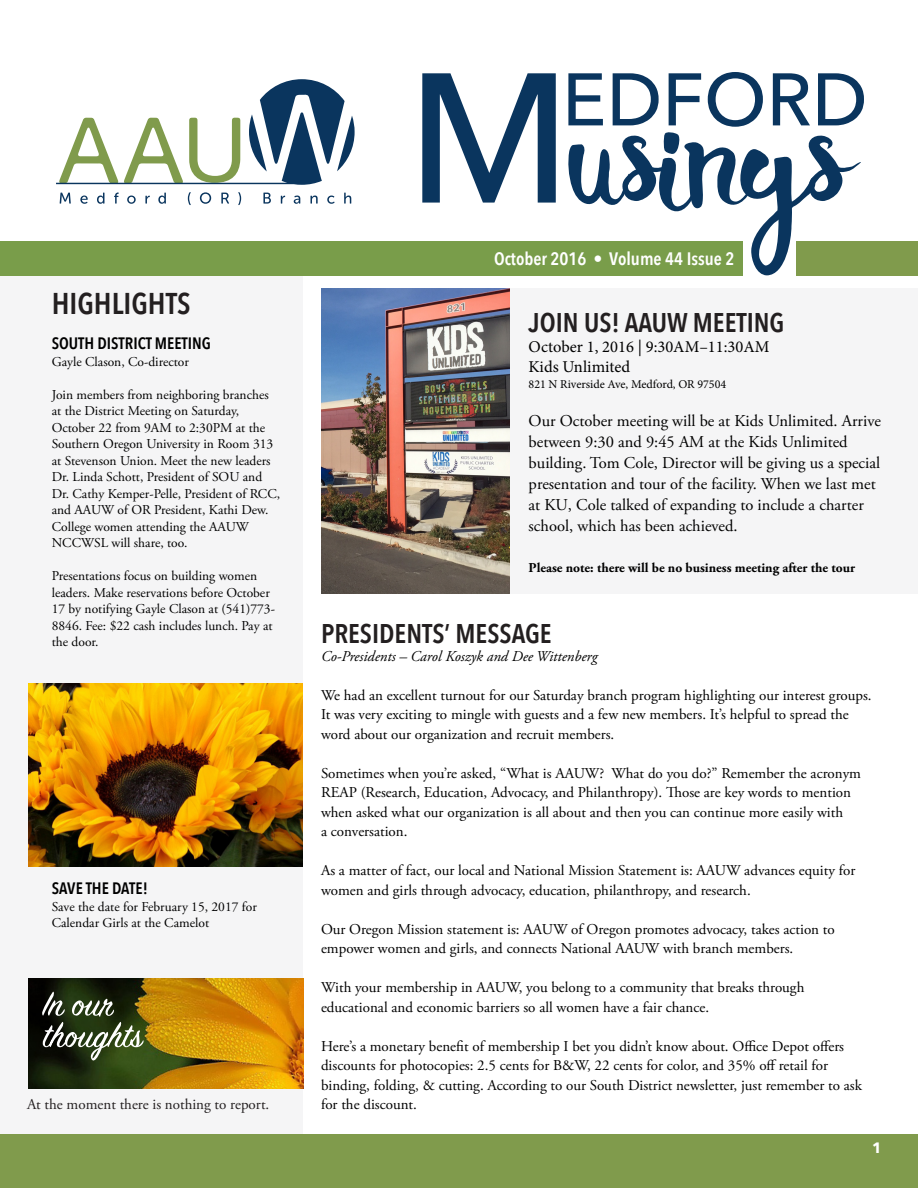
<style>
.page{position:relative;width:918px;height:1188px;background:#fff}
.page>*{position:absolute;margin:0;border:0;box-sizing:border-box;transform-origin:0 0}
.t1{font:600 30px "Avenir Next Condensed";color:#231f20}
.t2{font:600 27px "Avenir Next Condensed";color:#231f20}
.t3{font:600 18px "Avenir Next Condensed";color:#fff}
.t4{font:16.5px/21px "Adobe Garamond Pro";color:#000}
.t5{font:16.5px "Minion Pro";color:#000}
.t6{font:600 16.5px "Avenir Next Condensed";color:#000}
.t7{font:15px/19.5px "Adobe Garamond Pro";color:#000}
.t8{font:italic 15px "Adobe Garamond Pro";color:#000}
.t9{font:15px "Adobe Garamond Pro";color:#231f20}
.t10{font:700 15px "Avenir Next";color:#fff}
.t11{font:13.5px/16.5px "Adobe Garamond Pro";color:#000}
.t12{font:700 13.5px "Adobe Garamond Pro";color:#000}
.t13{font:12px "Minion Pro";color:#000}
</style>
<div class="page">
<div style="left:0;top:274px;width:303px;height:914px;background:#f5f5f6"></div>
<svg style="left:56px;top:79px;width:299px;height:106px"></svg>
<svg style="left:60px;top:193px;width:11px;height:11px"></svg>
<svg style="left:80px;top:196px;width:8px;height:8px"></svg>
<svg style="left:97px;top:193px;width:7px;height:11px"></svg>
<svg style="left:114px;top:193px;width:5px;height:11px"></svg>
<svg style="left:127px;top:196px;width:9px;height:8px"></svg>
<svg style="left:145px;top:196px;width:5px;height:8px"></svg>
<svg style="left:158px;top:193px;width:8px;height:11px"></svg>
<svg style="left:188px;top:192px;width:3px;height:13px"></svg>
<svg style="left:200px;top:192px;width:11px;height:12px"></svg>
<svg style="left:221px;top:193px;width:8px;height:11px"></svg>
<svg style="left:238px;top:192px;width:3px;height:13px"></svg>
<svg style="left:263px;top:193px;width:8px;height:11px"></svg>
<svg style="left:281px;top:196px;width:4px;height:8px"></svg>
<svg style="left:294px;top:196px;width:6px;height:8px"></svg>
<svg style="left:310px;top:196px;width:8px;height:8px"></svg>
<svg style="left:327px;top:196px;width:8px;height:8px"></svg>
<svg style="left:344px;top:193px;width:7px;height:11px"></svg>
<svg style="left:422px;top:73px;width:134px;height:130px"></svg>
<svg style="left:568px;top:72px;width:296px;height:203px"></svg>
<div style="left:0;top:241px;width:742px;height:34px;background:#799d4a"></div>
<div style="left:796px;top:241px;width:122px;height:34px;background:#809b4c"></div>
<div style="left:0;top:1134px;width:918px;height:54px;background:#809b4c"></div>
<div style="left:497px;top:288px;width:421px;height:306px;background:#f5f5f6"></div>
<img style="left:322px;top:288px;width:188px;height:306px">
<img style="left:29px;top:978px;width:275px;height:110px">
<svg style="left:42px;top:992px;width:102px;height:69px;background:#495439"></svg>
<img style="left:29px;top:684px;width:274px;height:183px">
<p class="t1" style="left:52px;top:277px;width:140px">HIGHLIGHTS</p>
<p class="t6" style="left:52px;top:329px;width:161px">SOUTH DISTRICT MEETING</p>
<p class="t11" style="left:52px;top:354px;width:139px">Gayle Clason, Co-director</p>
<p class="t11" style="left:52px;top:387px;width:230px">Join members from neighboring branches at the District Meeting on Saturday, October 22 from 9AM to 2:30PM at the Southern Oregon University in Room 313 at Stevenson Union. Meet the new leaders Dr. Linda Schott, President of SOU and Dr. Cathy Kemper-Pelle, President of RCC, and AAUW of OR President, Kathi Dew.<br>College women attending the AAUW NCCWSL will share, too.</p>
<p class="t11" style="left:52px;top:568px;width:225px">Presentations focus on building women leaders. Make reservations before October 17 by notifying Gayle Clason at (541)773- 8846. Fee: $22 cash includes lunch. Pay at the door.</p>
<p class="t6" style="left:52px;top:874px;width:98px">SAVE THE DATE!</p>
<p class="t11" style="left:52px;top:899px;width:207px">Save the date for February 15, 2017 for<br>Calendar Girls at the Camelot</p>
<p class="t9" style="left:27px;top:1095px;width:244px">At the moment there is nothing to report.</p>
<p class="t3" style="left:494px;top:243px;width:242px">October 2016 • Volume 44 Issue 2</p>
<p class="t2" style="left:529px;top:299px;width:257px">JOIN US! AAUW MEETING</p>
<p class="t5" style="left:529px;top:336px;width:242px">October 1, 2016 | 9:30AM–11:30AM</p>
<p class="t5" style="left:529px;top:355px;width:103px">Kids Unlimited</p>
<p class="t13" style="left:529px;top:376px;width:199px">821 N Riverside Ave, Medford, OR 97504</p>
<p class="t4" style="left:529px;top:411px;width:354px">Our October meeting will be at Kids Unlimited. Arrive between 9:30 and 9:45 AM at the Kids Unlimited building. Tom Cole, Director will be giving us a special presentation and tour of the facility. When we last met at KU, Cole talked of expanding to include a charter school, which has been achieved.</p>
<p class="t12" style="left:529px;top:559px;width:328px">Please note: there will be no business meeting after the tour</p>
<p class="t2" style="left:321px;top:610px;width:232px">PRESIDENTS’ MESSAGE</p>
<p class="t8" style="left:321px;top:647px;width:278px">Co-Presidents – Carol Koszyk and Dee Wittenberg</p>
<p class="t7" style="left:321px;top:686px;width:552px">We had an excellent turnout for our Saturday branch program highlighting our interest groups.<br>It was very exciting to mingle with guests and a few new members. It’s helpful to spread the word about our organization and recruit members.</p>
<p class="t7" style="left:321px;top:764px;width:542px">Sometimes when you’re asked, “What is AAUW? What do you do?” Remember the acronym<br>REAP (Research, Education, Advocacy, and Philanthropy). Those are key words to mention when asked what our organization is all about and then you can continue more easily with</p>
<p class="t7" style="left:321px;top:822px;width:88px">a conversation.</p>
<p class="t7" style="left:321px;top:861px;width:536px">As a matter of fact, our local and National Mission Statement is: AAUW advances equity for women and girls through advocacy, education, philanthropy, and research.</p>
<p class="t7" style="left:321px;top:920px;width:515px">Our Oregon Mission statement is: AAUW of Oregon promotes advocacy, takes action to empower women and girls, and connects National AAUW with branch members.</p>
<p class="t7" style="left:321px;top:978px;width:485px">With your membership in AAUW, you belong to a community that breaks through educational and economic barriers so all women have a fair chance.</p>
<p class="t7" style="left:321px;top:1037px;width:543px">Here’s a monetary benefit of membership I bet you didn’t know about. Office Depot offers discounts for photocopies: 2.5 cents for B&amp;W, 22 cents for color, and 35% off retail for binding, folding, &amp; cutting. According to our South District newsletter, just remember to ask for the discount.</p>
<p class="t10" style="left:872px;top:1134px;width:11px">1</p>
</div>
